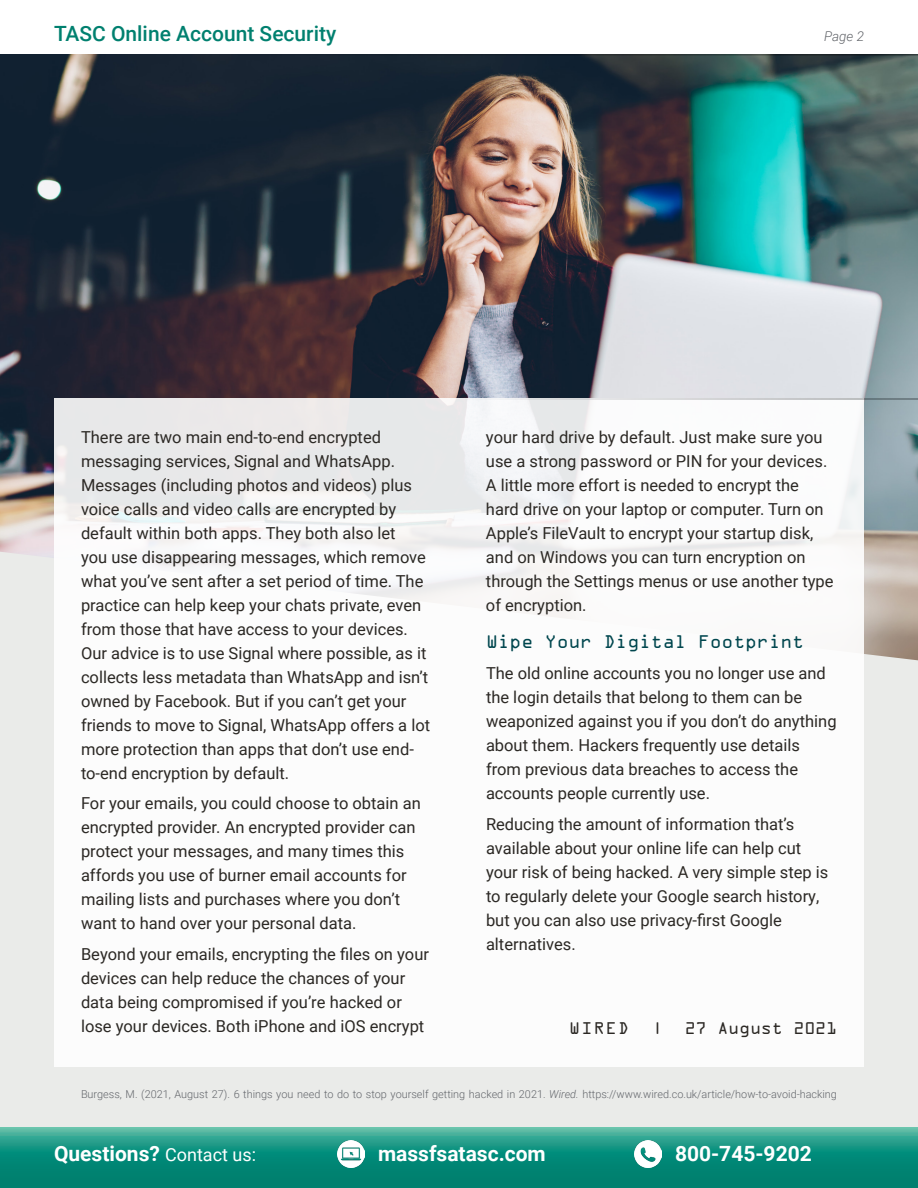
<style>
.page{position:relative;width:918px;height:1188px;background:#fff}
.page>*{position:absolute;margin:0;border:0;box-sizing:border-box;transform-origin:0 0}
.t1{font:700 21px "Roboto";color:#fff}
.t2{font:500 21px "Roboto";color:#00806f}
.t3{font:19.5px "OCRA Extended";color:#00464e}
.t4{font:18px "OCRA Extended";color:#2b2824}
.t5{font:16.5px/24px "Roboto";color:#2b2824}
.t6{font:italic 300 13.5px "Roboto";color:#62656a}
.t7{font:300 10.8px "Roboto";color:#62656a}
.s1{font-style:italic}
.s2{font-weight:400;font-size:18px}
</style>
<div class="page">
<img style="left:0;top:56px;width:918px;height:496px">
<div style="left:0;top:552px;width:918px;height:575px;background:#eaebe9"></div>
<div style="left:54px;top:398px;width:810px;height:668px;background:#fff"></div>
<hr style="left:0;top:398px;width:918px;height:2px;background:#9d9fa1">
<svg style="left:0;top:1127px;width:918px;height:61px;background:#159280"></svg>
<hr style="left:0;top:54px;width:918px;height:2px;background:#9d9fa1">
<img style="left:337px;top:1141px;width:27px;height:27px">
<img style="left:634px;top:1141px;width:27px;height:27px">
<p class="t2" style="left:54px;top:18px;width:284px">TASC Online Account Security</p>
<p class="t6" style="left:824px;top:26px;width:41px">Page 2</p>
<p class="t5" style="left:81px;top:424px;width:351px">There are two main end-to-end encrypted messaging services, Signal and WhatsApp.<br>Messages (including photos and videos) plus voice calls and video calls are encrypted by default within both apps. They both also let<br>you use disappearing messages, which remove what you’ve sent after a set period of time. The practice can help keep your chats private, even from those that have access to your devices.<br>Our advice is to use Signal where possible, as it collects less metadata than WhatsApp and isn’t owned by Facebook. But if you can’t get your friends to move to Signal, WhatsApp offers a lot more protection than apps that don’t use end&shy;to-end encryption by default.</p>
<p class="t5" style="left:81px;top:791px;width:341px">For your emails, you could choose to obtain an encrypted provider. An encrypted provider can protect your messages, and many times this affords you use of burner email accounts for mailing lists and purchases where you don’t want to hand over your personal data.</p>
<p class="t5" style="left:81px;top:942px;width:350px">Beyond your emails, encrypting the files on your devices can help reduce the chances of your data being compromised if you’re hacked or lose your devices. Both iPhone and iOS encrypt</p>
<p class="t5" style="left:486px;top:424px;width:349px">your hard drive by default. Just make sure you use a strong password or PIN for your devices.<br>A little more effort is needed to encrypt the hard drive on your laptop or computer. Turn on Apple’s FileVault to encrypt your startup disk, and on Windows you can turn encryption on through the Settings menus or use another type of encryption.</p>
<h2 class="t3" style="left:486px;top:631px;width:320px">Wipe Your Digital Footprint</h2>
<p class="t5" style="left:486px;top:660px;width:352px">The old online accounts you no longer use and the login details that belong to them can be weaponized against you if you don’t do anything about them. Hackers frequently use details from previous data breaches to access the accounts people currently use.</p>
<p class="t5" style="left:486px;top:811px;width:344px">Reducing the amount of information that’s available about your online life can help cut your risk of being hacked. A very simple step is to regularly delete your Google search history, but you can also use privacy-first Google alternatives.</p>
<p class="t4" style="left:569px;top:1019px;width:61px">WIRED</p>
<p class="t4" style="left:685px;top:1019px;width:154px">27 August 2021</p>
<p class="t4" style="left:652px;top:1019px;width:12px">|</p>
<p class="t7" style="left:81px;top:1087px;width:758px">Burgess, M. (2021, August 27). 6 things you need to do to stop yourself getting hacked in 2021. <span class="s1">Wired.</span> https://www.wired.co.uk/article/how-to-avoid-hacking</p>
<p class="t1" style="left:54px;top:1139px;width:204px">Questions? <span class="s2">Contact us:</span></p>
<p class="t1" style="left:378px;top:1139px;width:169px">massfsatasc.com</p>
<p class="t1" style="left:675px;top:1139px;width:138px">800-745-9202</p>
</div>
